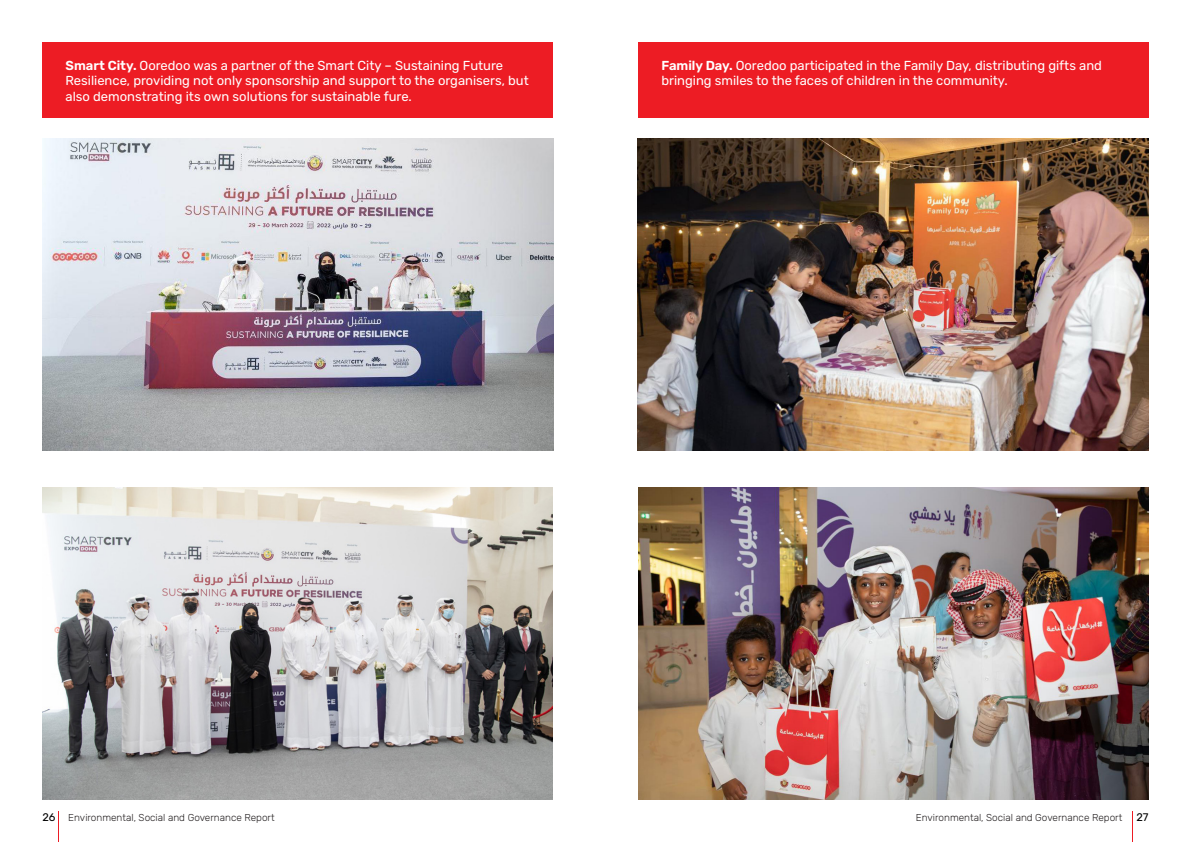
<style>
.page{position:relative;width:1191px;height:842px;background:#fff}
.page>*{position:absolute;margin:0;border:0;box-sizing:border-box;transform-origin:0 0}
.BODY{font:13px/15.6px "Rubik";color:#fff}
.t1{font:11px "Rubik";color:#000}
.t2{font:300 10px "Rubik";color:#231f20}
.s1{font-weight:600}
.s2{font-weight:400;font-size:11px;color:#000}
</style>
<div class="page">
<hr style="left:58px;top:811px;width:1px;height:31px;background:#ed1c24">
<hr style="left:1131px;top:811px;width:1px;height:31px;background:#ed1c24">
<div style="left:42px;top:43px;width:510px;height:75px;background:#ed1c24"></div>
<div style="left:638px;top:43px;width:510px;height:75px;background:#ed1c24"></div>
<img style="left:42px;top:488px;width:510px;height:311px">
<img style="left:638px;top:488px;width:510px;height:311px">
<img style="left:42px;top:139px;width:511px;height:312px">
<img style="left:637px;top:139px;width:511px;height:312px">
<p class="BODY" style="left:66px;top:58px;width:465px"><span class="s1">Smart City.</span> Ooredoo was a partner of the Smart City – Sustaining Future<br>Resilience, providing not only sponsorship and support to the organisers, but also demonstrating its own solutions for sustainable fure.</p>
<p class="BODY" style="left:661px;top:58px;width:442px"><span class="s1">Family Day.</span> Ooredoo participated in the Family Day, distributing gifts and bringing smiles to the faces of children in the community.</p>
<p class="t2" style="left:43px;top:812px;width:234px"><span class="s2">26</span> Environmental, Social and Governance Report</p>
<p class="t2" style="left:916px;top:812px;width:208px">Environmental, Social and Governance Report</p>
<p class="t1" style="left:1136px;top:811px;width:14px">27</p>
</div>
